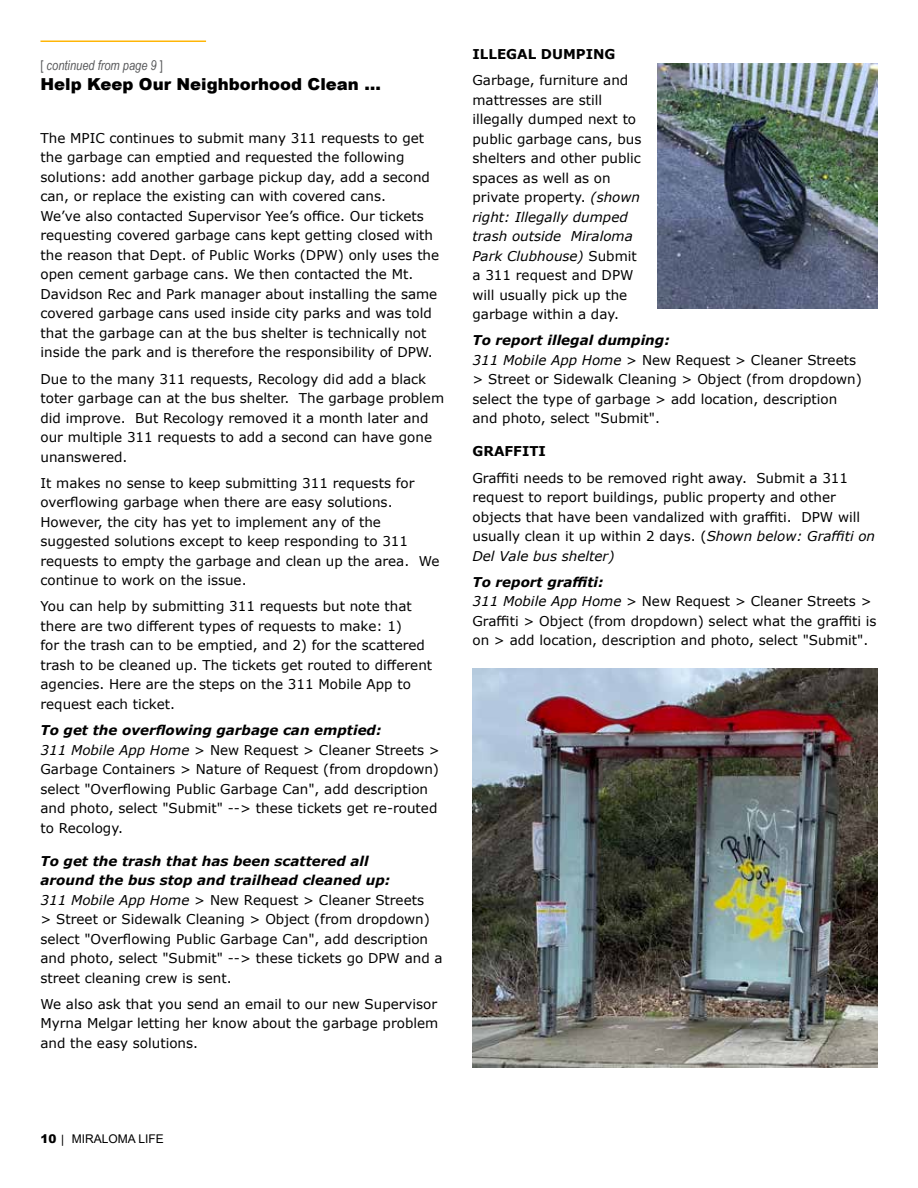
<style>
.page{position:relative;width:918px;height:1188px;background:#fff}
.page>*{position:absolute;margin:0;border:0;box-sizing:border-box;transform-origin:0 0}
.t1{font:900 16.5px "Arial";color:#000}
.t2{font:13.5px/19.5px "Verdana";color:#000}
.t3{font:700 13.5px "Verdana";color:#000}
.t4{font:italic 13.5px "Arial Narrow";color:#58595b}
.t5{font:12px "Arial";color:#000}
.s1{font-style:normal}
.s2{font-weight:700;font-style:italic}
.s3{font-style:italic}
.s4{font-weight:900}
.s5{font-family:"Rockwell"}
</style>
<div class="page">
<hr style="left:40px;top:40px;width:166px;height:2px;background:#ffb607">
<img style="left:472px;top:669px;width:406px;height:398px">
<img style="left:657px;top:64px;width:221px;height:245px">
<p class="t4" style="left:40px;top:56px;width:124px"><span class="s1">[</span> continued from page 9 <span class="s1">]</span></p>
<p class="t1" style="left:40px;top:72px;width:342px">Help Keep Our Neighborhood Clean …</p>
<p class="t2" style="left:40px;top:128px;width:400px">The MPIC continues to submit many 311 requests to get the garbage can emptied and requested the following solutions: add another garbage pickup day, add a second can, or replace the existing can with covered cans.<br>We’ve also contacted Supervisor Yee’s office. Our tickets requesting covered garbage cans kept getting closed with the reason that Dept. of Public Works (DPW) only uses the open cement garbage cans. We then contacted the Mt.<br>Davidson Rec and Park manager about installing the same covered garbage cans used inside city parks and was told that the garbage can at the bus shelter is technically not inside the park and is therefore the responsibility of DPW.</p>
<p class="t2" style="left:40px;top:369px;width:405px">Due to the many 311 requests, Recology did add a black toter garbage can at the bus shelter. The garbage problem did improve. But Recology removed it a month later and our multiple 311 requests to add a second can have gone unanswered.</p>
<p class="t2" style="left:40px;top:473px;width:400px">It makes no sense to keep submitting 311 requests for overflowing garbage when there are easy solutions.<br>However, the city has yet to implement any of the suggested solutions except to keep responding to 311 requests to empty the garbage and clean up the area. We continue to work on the issue.</p>
<p class="t2" style="left:40px;top:597px;width:393px">You can help by submitting 311 requests but note that there are two different types of requests to make: 1)<br>for the trash can to be emptied, and 2) for the scattered trash to be cleaned up. The tickets get routed to different agencies. Here are the steps on the 311 Mobile App to request each ticket.</p>
<p class="t2" style="left:40px;top:720px;width:401px"><span class="s2">To get the overflowing garbage can emptied:<br></span><span class="s3">311 Mobile App Home</span> &gt; New Request &gt; Cleaner Streets &gt; Garbage Containers &gt; Nature of Request (from dropdown) select "Overflowing Public Garbage Can", add description and photo, select "Submit" --&gt; these tickets get re-routed to Recology.</p>
<p class="t2" style="left:40px;top:851px;width:404px"><span class="s2">To get the trash that has been scattered all<br>around the bus stop and trailhead cleaned up:<br></span><span class="s3">311 Mobile App Home</span> &gt; New Request &gt; Cleaner Streets<br>&gt; Street or Sidewalk Cleaning &gt; Object (from dropdown) select "Overflowing Public Garbage Can", add description and photo, select "Submit" --&gt; these tickets go DPW and a street cleaning crew is sent.</p>
<p class="t2" style="left:40px;top:994px;width:399px;text-align:justify">We also ask that you send an email to our new Supervisor Myrna Melgar letting her know about the garbage problem and the easy solutions.</p>
<p class="t3" style="left:472px;top:44px;width:145px">ILLEGAL DUMPING</p>
<p class="t2" style="left:472px;top:70px;width:170px">Garbage, furniture and mattresses are still illegally dumped next to public garbage cans, bus shelters and other public spaces as well as on private property. <span class="s3">(shown right: Illegally dumped trash outside Miraloma<br>Park Clubhouse)</span> Submit a 311 request and DPW will usually pick up the garbage within a day.</p>
<p class="t2" style="left:472px;top:331px;width:391px"><span class="s2">To report illegal dumping:<br></span><span class="s3">311 Mobile App Home</span> &gt; New Request &gt; Cleaner Streets &gt; Street or Sidewalk Cleaning &gt; Object (from dropdown) select the type of garbage &gt; add location, description and photo, select "Submit".</p>
<p class="t3" style="left:472px;top:442px;width:75px">GRAFFITI</p>
<p class="t2" style="left:472px;top:468px;width:404px">Graffiti needs to be removed right away. Submit a 311 request to report buildings, public property and other objects that have been vandalized with graffiti. DPW will usually clean it up within 2 days. (<span class="s3">Shown below: Graffiti on Del Vale bus shelter)</span></p>
<p class="t2" style="left:472px;top:572px;width:406px"><span class="s2">To report graffiti:<br></span><span class="s3">311 Mobile App Home</span> &gt; New Request &gt; Cleaner Streets &gt; Graffiti &gt; Object (from dropdown) select what the graffiti is on &gt; add location, description and photo, select "Submit".</p>
<p class="t5" style="left:40px;top:1130px;width:125px"><span class="s4">10</span> <span class="s5">|</span> MIRALOMA LIFE</p>
</div>
